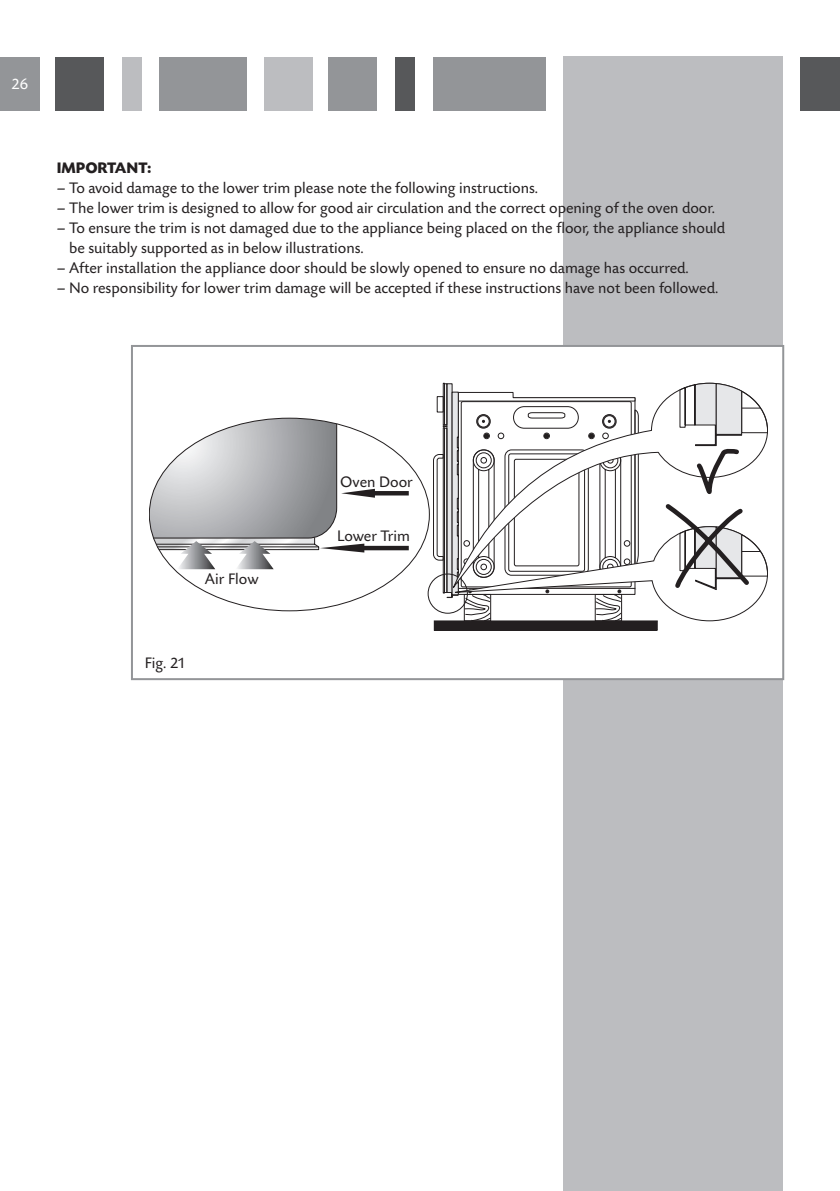
<style>
.page{position:relative;width:840px;height:1191px;background:#fff}
.page>*{position:absolute;margin:0;border:0;box-sizing:border-box;transform-origin:0 0}
.t1{font:16px/20px "Today SBOP";color:#231f20}
.t2{font:700 16px "Today SBOP";color:#231f20}
.t3{font:16px "Today SBOP";color:#fff}
.t4{font:700 11.4px "Arial";color:#231f20}
</style>
<div class="page">
<div style="left:0;top:57px;width:40px;height:53px;background:#939598"></div>
<div style="left:56px;top:57px;width:48px;height:53px;background:#57585a"></div>
<div style="left:122px;top:57px;width:19px;height:53px;background:#bcbdc0"></div>
<div style="left:159px;top:57px;width:88px;height:53px;background:#939598"></div>
<div style="left:264px;top:57px;width:48px;height:53px;background:#bcbdc0"></div>
<div style="left:328px;top:57px;width:49px;height:53px;background:#939598"></div>
<div style="left:563px;top:57px;width:219px;height:1134px;background:#bcbdc0"></div>
<div style="left:395px;top:57px;width:19px;height:53px;background:#57585a"></div>
<div style="left:432px;top:57px;width:113px;height:53px;background:#939598"></div>
<div style="left:800px;top:57px;width:39px;height:53px;background:#57585a"></div>
<div style="left:132px;top:346px;width:650px;height:333px;background:#fff"></div>
<div style="left:427px;top:574px;width:40px;height:39px;border:1px solid #231f20;border-radius:50%"></div>
<svg style="left:149px;top:418px;width:259px;height:151px"></svg>
<div style="left:434px;top:621px;width:223px;height:9px;background:#231f20"></div>
<svg style="left:432px;top:383px;width:335px;height:238px"></svg>
<div style="left:131px;top:345px;width:652px;height:335px;border:2px solid #939598"></div>
<div style="left:339px;top:475px;width:74px;height:13px;background:#fff"></div>
<div style="left:332px;top:529px;width:82px;height:13px;background:#fff"></div>
<p class="t3" style="left:11px;top:75px;width:18px">26</p>
<p class="t2" style="left:57px;top:160px;width:96px">IMPORTANT:</p>
<p class="t1" style="left:57px;top:179px;width:482px">– To avoid damage to the lower trim please note the following instructions.</p>
<p class="t1" style="left:57px;top:199px;width:659px">– The lower trim is designed to allow for good air circulation and the correct opening of the oven door.</p>
<p class="t1" style="left:69px;top:219px;width:657px;text-indent:-12px">– To ensure the trim is not damaged due to the appliance being placed on the floor, the appliance should be suitably supported as in below illustrations.</p>
<p class="t1" style="left:57px;top:259px;width:633px">– After installation the appliance door should be slowly opened to ensure no damage has occurred.</p>
<p class="t1" style="left:57px;top:279px;width:662px">– No responsibility for lower trim damage will be accepted if these instructions have not been followed.</p>
<p class="t4" style="left:197px;top:569px;width:58px">AIR FLOW</p>
<p class="t1" style="left:205px;top:569px;width:55px">Air Flow</p>
<p class="t1" style="left:145px;top:653px;width:43px">Fig. 21</p>
<p class="t1" style="left:340px;top:472px;width:74px">Oven Door</p>
<p class="t4" style="left:340px;top:474px;width:71px">OVEN DOOR</p>
<p class="t1" style="left:337px;top:526px;width:74px">Lower Trim</p>
<p class="t4" style="left:337px;top:529px;width:75px">LOWER TRIM</p>
</div>
